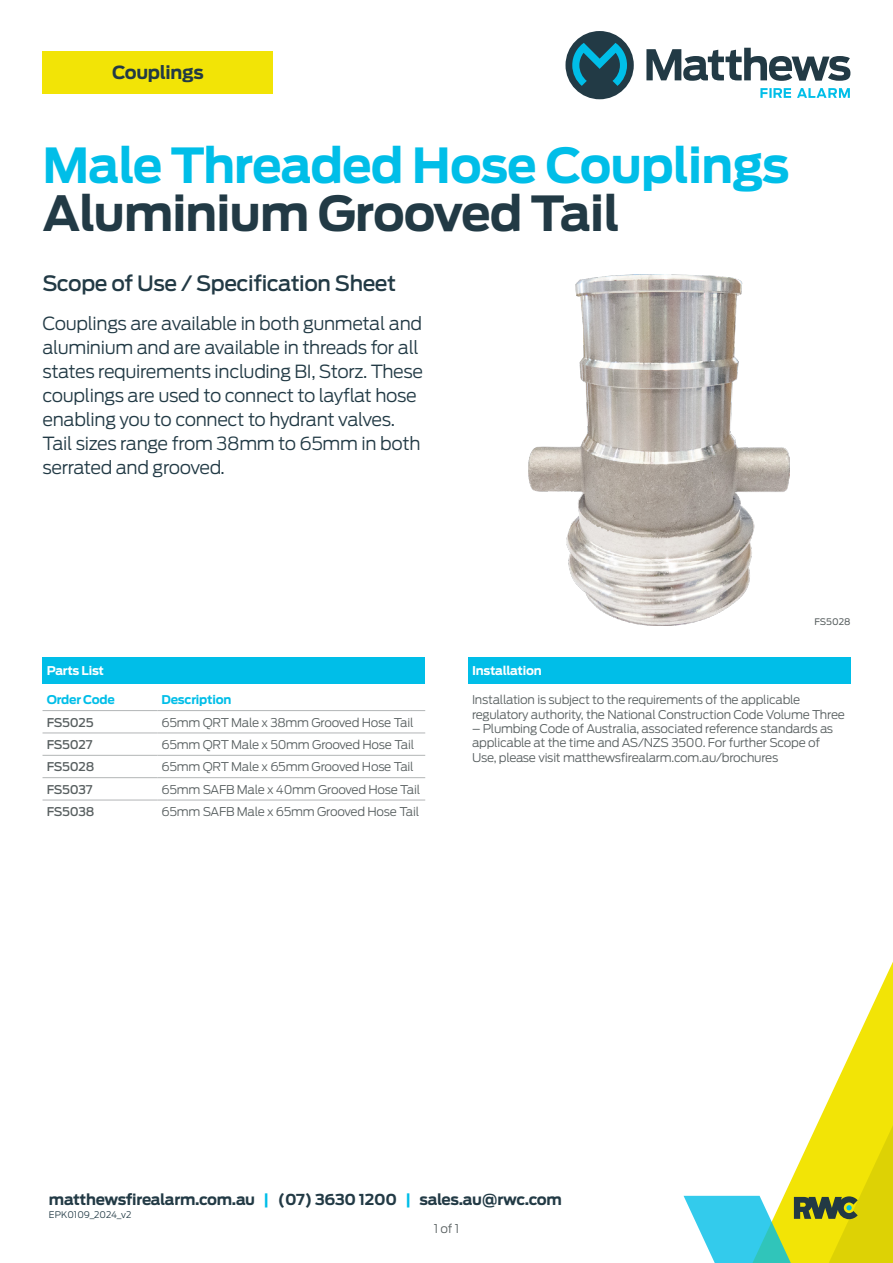
<style>
.page{position:relative;width:893px;height:1263px;background:#fff}
.page>*{position:absolute;margin:0;border:0;box-sizing:border-box;transform-origin:0 0}
.t1{font:700 48px "Antenna";letter-spacing:-.02em;color:#00bee8}
.t2{font:700 48px "Antenna";letter-spacing:-.02em;color:#223a45}
.t3{font:500 21px "Antenna";letter-spacing:-.02em;color:#223a45}
.t4{font:300 18px/24px "Antenna";letter-spacing:-.02em;color:#223a45}
.t5{font:700 18px "Antenna";letter-spacing:-.02em;color:#223a45}
.t6{font:700 15px "Antenna";letter-spacing:-.02em;color:#223a45}
.t7{font:300 12px/14.4px "Antenna";letter-spacing:-.02em;color:#585f60}
.t8{font:500 12px "Antenna";letter-spacing:-.02em;color:#585f60}
.t9{font:700 12px "Antenna";letter-spacing:-.02em;color:#fff}
.t10{font:700 12px "Antenna";letter-spacing:-.02em;color:#00bee8}
.t11{font:300 9px "Antenna";color:#223a45}
.t12{font:9px "Antenna";color:#585f60}
.s1{color:#00bee8}
</style>
<div class="page">
<svg style="left:565px;top:31px;width:285px;height:68px"></svg>
<svg style="left:838px;top:962px;width:55px;height:117px"></svg>
<svg style="left:684px;top:1079px;width:209px;height:184px"></svg>
<div style="left:43px;top:657px;width:382px;height:27px;background:#00bee8"></div>
<hr style="left:43px;top:733px;width:114px;height:1px;background:#b2b5b6">
<hr style="left:157px;top:733px;width:268px;height:1px;background:#b2b5b6">
<hr style="left:43px;top:755px;width:114px;height:1px;background:#b2b5b6">
<hr style="left:157px;top:755px;width:268px;height:1px;background:#b2b5b6">
<hr style="left:43px;top:777px;width:114px;height:1px;background:#b2b5b6">
<hr style="left:157px;top:777px;width:268px;height:1px;background:#b2b5b6">
<hr style="left:43px;top:710px;width:114px;height:1px;background:#b2b5b6">
<hr style="left:157px;top:710px;width:268px;height:1px;background:#b2b5b6">
<hr style="left:43px;top:800px;width:114px;height:1px;background:#b2b5b6">
<hr style="left:157px;top:800px;width:268px;height:1px;background:#b2b5b6">
<div style="left:43px;top:51px;width:230px;height:42px;background:#f2e406"></div>
<img style="left:529px;top:274px;width:260px;height:351px">
<div style="left:468px;top:657px;width:382px;height:27px;background:#00bee8"></div>
<h3 class="t5" style="left:112px;top:62px;width:93px">Couplings</h3>
<h1 class="t1" style="left:43px;top:137px;width:749px">Male Threaded Hose Couplings</h1>
<h1 class="t2" style="left:43px;top:185px;width:579px">Aluminium Grooved Tail</h1>
<h2 class="t3" style="left:43px;top:271px;width:355px">Scope of Use / Specification Sheet</h2>
<p class="t4" style="left:43px;top:312px;width:382px">Couplings are available in both gunmetal and aluminium and are available in threads for all states requirements including BI, Storz. These couplings are used to connect to layflat hose enabling you to connect to hydrant valves.<br>Tail sizes range from 38mm to 65mm in both serrated and grooved.</p>
<p class="t9" style="left:47px;top:664px;width:59px">Parts List</p>
<p class="t10" style="left:47px;top:693px;width:70px">Order Code</p>
<p class="t10" style="left:162px;top:693px;width:71px">Description</p>
<p class="t8" style="left:47px;top:715px;width:48px">FS5025</p>
<p class="t7" style="left:162px;top:715px;width:253px">65mm QRT Male x 38mm Grooved Hose Tail</p>
<p class="t8" style="left:47px;top:737px;width:47px">FS5027</p>
<p class="t7" style="left:162px;top:737px;width:254px">65mm QRT Male x 50mm Grooved Hose Tail</p>
<p class="t8" style="left:47px;top:760px;width:49px">FS5028</p>
<p class="t7" style="left:162px;top:760px;width:254px">65mm QRT Male x 65mm Grooved Hose Tail</p>
<p class="t8" style="left:47px;top:782px;width:47px">FS5037</p>
<p class="t7" style="left:162px;top:782px;width:260px">65mm SAFB Male x 40mm Grooved Hose Tail</p>
<p class="t8" style="left:47px;top:804px;width:49px">FS5038</p>
<p class="t7" style="left:162px;top:804px;width:259px">65mm SAFB Male x 65mm Grooved Hose Tail</p>
<p class="t12" style="left:814px;top:616px;width:38px">FS5028</p>
<p class="t9" style="left:472px;top:664px;width:71px">Installation</p>
<p class="t7" style="left:472px;top:693px;width:374px">Installation is subject to the requirements of the applicable regulatory authority, the National Construction Code Volume Three</p>
<p class="t7" style="left:472px;top:721px;width:363px">– Plumbing Code of Australia, associated reference standards as applicable at the time and AS/NZS 3500. For further Scope of<br>Use, please visit matthewsfirealarm.com.au/brochures</p>
<p class="t6" style="left:49px;top:1191px;width:514px">matthewsfirealarm.com.au <span class="s1">|</span> (07) 3630 1200 <span class="s1">|</span> sales.au@rwc.com</p>
<p class="t11" style="left:49px;top:1209px;width:84px">EPK0109_2024_v2</p>
<p class="t7" style="left:434px;top:1222px;width:27px">1 of 1</p>
</div>
